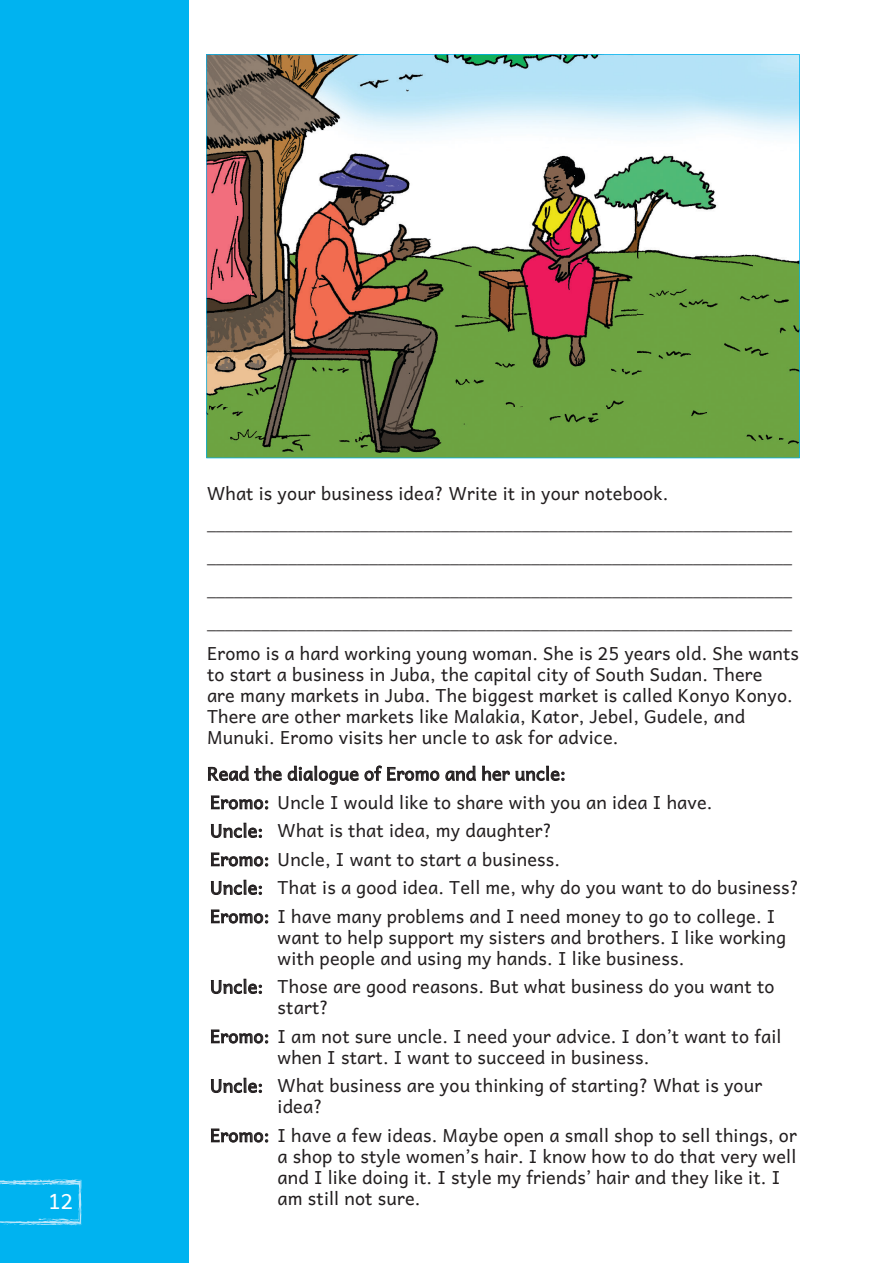
<style>
.page{position:relative;width:893px;height:1263px;background:#fff}
.page>*{position:absolute;margin:0;border:0;box-sizing:border-box;transform-origin:0 0}
.t1{font:21px "Andika";color:#fff}
.t2{font:18px/21px "Andika";letter-spacing:.01em;color:#231f20}
.t3{font:18px/33px "Minion Pro";color:#231f20;text-align:justify}
</style>
<div class="page">
<div style="left:0;top:0;width:189px;height:1263px;background:#00b3f0"></div>
<svg style="left:0;top:1179px;width:82px;height:47px"></svg>
<svg style="left:206px;top:54px;width:594px;height:404px"></svg>
<svg style="left:208px;top:765px;width:357px;height:20px"></svg>
<svg style="left:211px;top:795px;width:58px;height:15px"></svg>
<svg style="left:211px;top:822px;width:51px;height:16px"></svg>
<svg style="left:211px;top:852px;width:58px;height:15px"></svg>
<svg style="left:211px;top:879px;width:51px;height:16px"></svg>
<svg style="left:211px;top:909px;width:58px;height:15px"></svg>
<svg style="left:211px;top:978px;width:51px;height:16px"></svg>
<svg style="left:211px;top:1029px;width:58px;height:15px"></svg>
<svg style="left:211px;top:1077px;width:51px;height:16px"></svg>
<svg style="left:211px;top:1128px;width:58px;height:15px"></svg>
<p class="t1" style="left:48px;top:1189px;width:26px">12</p>
<p class="t2" style="left:207px;top:483px;width:463px">What is your business idea? Write it in your notebook.</p>
<p class="t3" style="left:207px;top:507px;width:586px">_________________________________________________________________ _________________________________________________________________ _________________________________________________________________ _________________________________________________________________</p>
<p class="t2" style="left:207px;top:643px;width:594px">Eromo is a hard working young woman. She is 25 years old. She wants to start a business in Juba, the capital city of South Sudan. There<br>are many markets in Juba. The biggest market is called Konyo Konyo.<br>There are other markets like Malakia, Kator, Jebel, Gudele, and Munuki. Eromo visits her uncle to ask for advice.</p>
<p class="t2" style="left:207px;top:760px;width:593px;line-height:28.5px">Read the dialogue of Eromo and her uncle:<br>Eromo: Uncle I would like to share with you an idea I have.<br>Uncle: What is that idea, my daughter?<br>Eromo: Uncle, I want to start a business.<br>Uncle: That is a good idea. Tell me, why do you want to do business?<br>Eromo: I have many problems and I need money to go to college. I</p>
<p class="t2" style="left:278px;top:927px;width:510px">want to help support my sisters and brothers. I like working with people and using my hands. I like business.</p>
<p class="t2" style="left:278px;top:976px;width:499px;text-indent:-68px">Uncle: Those are good reasons. But what business do you want to start?</p>
<p class="t2" style="left:278px;top:1026px;width:505px;text-indent:-68px">Eromo: I am not sure uncle. I need your advice. I don’t want to fail when I start. I want to succeed in business.</p>
<p class="t2" style="left:278px;top:1075px;width:486px;text-indent:-68px">Uncle: What business are you thinking of starting? What is your idea?</p>
<p class="t2" style="left:278px;top:1125px;width:521px;text-indent:-68px">Eromo: I have a few ideas. Maybe open a small shop to sell things, or a shop to style women’s hair. I know how to do that very well and I like doing it. I style my friends’ hair and they like it. I am still not sure.</p>
</div>
